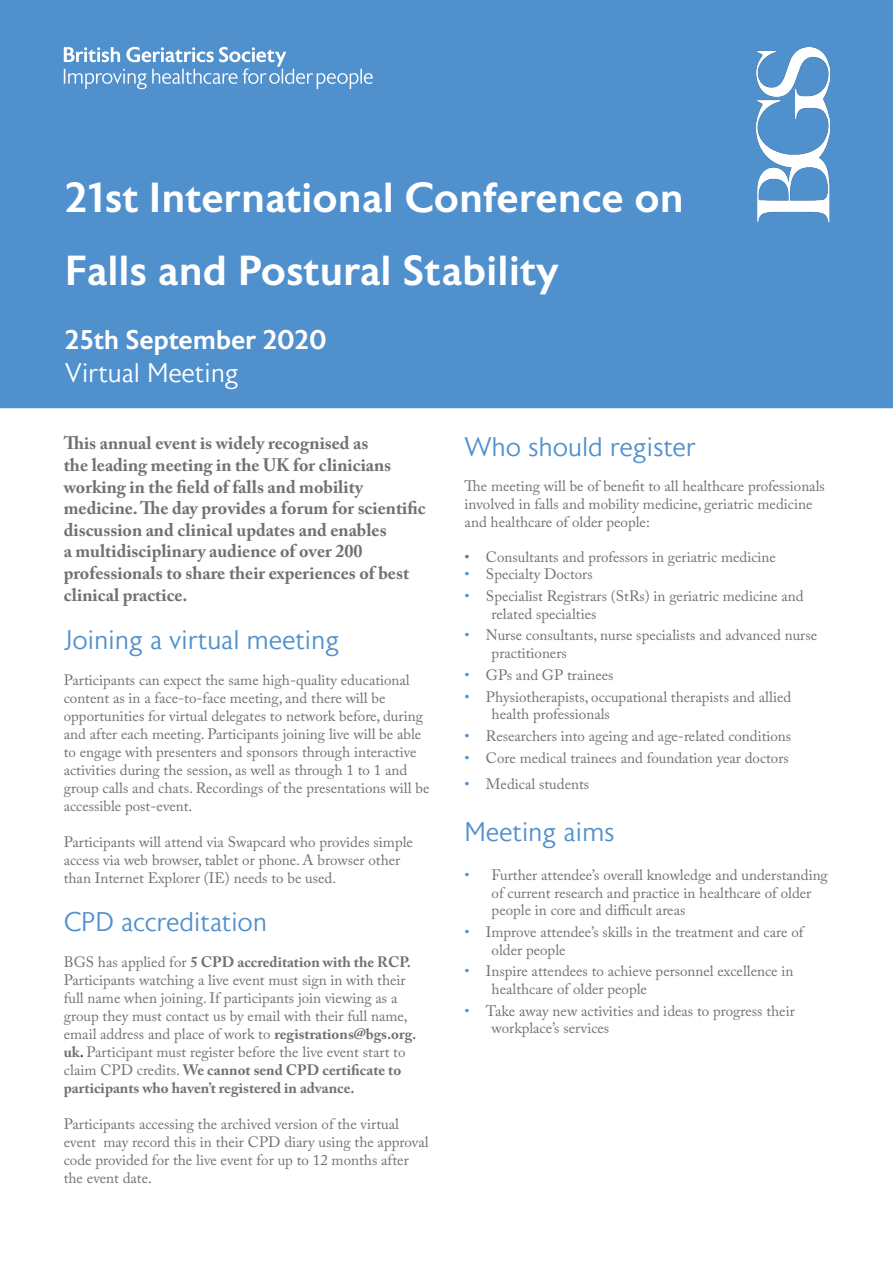
<style>
.page{position:relative;width:893px;height:1263px;background:#fff}
.page>*{position:absolute;margin:0;border:0;box-sizing:border-box;transform-origin:0 0}
.Masthead_title{font:500 42px/72.4px "Astoria Sans";color:#fff}
.Sub_Heading_18pt_pin{font:300 27px "Astoria Sans";letter-spacing:-.01em;color:#5090cc}
.Masthead_date{font:500 27px "Astoria Sans";letter-spacing:-.01em;color:#fff}
.Masthead_venue{font:300 27px "Astoria Sans";letter-spacing:-.01em;color:#fff}
.Intro_paragraph_12pt{font:700 18px/21.6px "Adobe Caslon Pro";color:#717074}
.Body_copy_10pt_reg{font:15px/18px "Adobe Caslon Pro";color:#717074}
.BULLETS{font:15px/17.5px "Adobe Caslon Pro";color:#717074}
.s1{font-weight:700}
.s2{font-weight:700;color:#642a7d}
.s3{color:#5090cc}
</style>
<div class="page">
<div style="left:0;top:0;width:893px;height:408px;background:#5090cc"></div>
<svg style="left:64px;top:47px;width:309px;height:42px;background:#70a4d5"></svg>
<img style="left:756px;top:47px;width:73px;height:174px">
<p class="Masthead_title" style="left:65px;top:162px;width:621px">21st International Conference on<br>Falls and Postural Stability</p>
<p class="Masthead_date" style="left:65px;top:325px;width:263px">25th September 2020</p>
<p class="Masthead_venue" style="left:65px;top:358px;width:176px">Virtual Meeting</p>
<p class="Intro_paragraph_12pt" style="left:64px;top:432px;width:363px">This annual event is widely recognised as<br>the leading meeting in the UK for clinicians working in the field of falls and mobility medicine. The day provides a forum for scientific discussion and clinical updates and enables<br>a multidisciplinary audience of over 200 professionals to share their experiences of best clinical practice.</p>
<p class="Sub_Heading_18pt_pin" style="left:64px;top:625px;width:277px">Joining a virtual meeting</p>
<p class="Body_copy_10pt_reg" style="left:64px;top:670px;width:367px">Participants can expect the same high-quality educational content as in a face-to-face meeting, and there will be opportunities for virtual delegates to network before, during and after each meeting. Participants joining live will be able to engage with presenters and sponsors through interactive activities during the session, as well as through 1 to 1 and group calls and chats. Recordings of the presentations will be accessible post-event.</p>
<p class="Body_copy_10pt_reg" style="left:64px;top:832px;width:351px">Participants will attend via Swapcard who provides simple access via web browser, tablet or phone. A browser other than Internet Explorer (IE) needs to be used.</p>
<p class="Sub_Heading_18pt_pin" style="left:64px;top:907px;width:205px">CPD accreditation</p>
<p class="Body_copy_10pt_reg" style="left:64px;top:952px;width:354px">BGS has applied for <span class="s1">5 CPD accreditation with the RCP.<br></span>Participants watching a live event must sign in with their full name when joining. If participants join viewing as a group they must contact us by email with their full name, email address and place of work to <span class="s1">registrations@bgs.org. uk</span><span class="s2">.</span> Participant must register before the live event start to claim CPD credits. <span class="s1">We cannot send CPD certificate to participants who haven’t registered in advance.</span></p>
<p class="Body_copy_10pt_reg" style="left:64px;top:1114px;width:366px">Participants accessing the archived version of the virtual event may record this in their CPD diary using the approval code provided for the live event for up to 12 months after the event date.</p>
<p class="Sub_Heading_18pt_pin" style="left:465px;top:432px;width:233px">Who should register</p>
<p class="Body_copy_10pt_reg" style="left:465px;top:477px;width:362px;line-height:17.5px">The meeting will be of benefit to all healthcare professionals involved in falls and mobility medicine, geriatric medicine and healthcare of older people:</p>
<p class="Body_copy_10pt_reg" style="left:465px;top:547px;width:313px">• Consultants and professors in geriatric medicine</p>
<p class="BULLETS" style="left:465px;top:565px;width:130px"><span class="s3">•</span> Specialty Doctors</p>
<p class="BULLETS" style="left:492px;top:587px;width:313px;text-indent:-27px"><span class="s3">•</span> Specialist Registrars (StRs) in geriatric medicine and related specialties</p>
<p class="BULLETS" style="left:492px;top:626px;width:327px;text-indent:-27px"><span class="s3">•</span> Nurse consultants, nurse specialists and advanced nurse practitioners</p>
<p class="BULLETS" style="left:465px;top:666px;width:151px"><span class="s3">•</span> GPs and GP trainees</p>
<p class="BULLETS" style="left:492px;top:687px;width:301px;text-indent:-27px"><span class="s3">•</span> Physiotherapists, occupational therapists and allied health professionals</p>
<p class="BULLETS" style="left:465px;top:727px;width:328px"><span class="s3">•</span> Researchers into ageing and age-related conditions</p>
<p class="BULLETS" style="left:465px;top:749px;width:326px"><span class="s3">•</span> Core medical trainees and foundation year doctors</p>
<p class="BULLETS" style="left:465px;top:774px;width:126px"><span class="s3">•</span> Medical students</p>
<p class="Sub_Heading_18pt_pin" style="left:465px;top:817px;width:152px">Meeting aims</p>
<p class="BULLETS" style="left:492px;top:866px;width:338px;text-indent:-27px"><span class="s3">•</span> Further attendee’s overall knowledge and understanding of current research and practice in healthcare of older people in core and difficult areas</p>
<p class="BULLETS" style="left:492px;top:923px;width:313px;text-indent:-27px"><span class="s3">•</span> Improve attendee’s skills in the treatment and care of older people</p>
<p class="BULLETS" style="left:492px;top:962px;width:303px;text-indent:-27px"><span class="s3">•</span> Inspire attendees to achieve personnel excellence in healthcare of older people</p>
<p class="BULLETS" style="left:492px;top:1002px;width:305px;text-indent:-27px"><span class="s3">•</span> Take away new activities and ideas to progress their workplace’s services</p>
</div>
